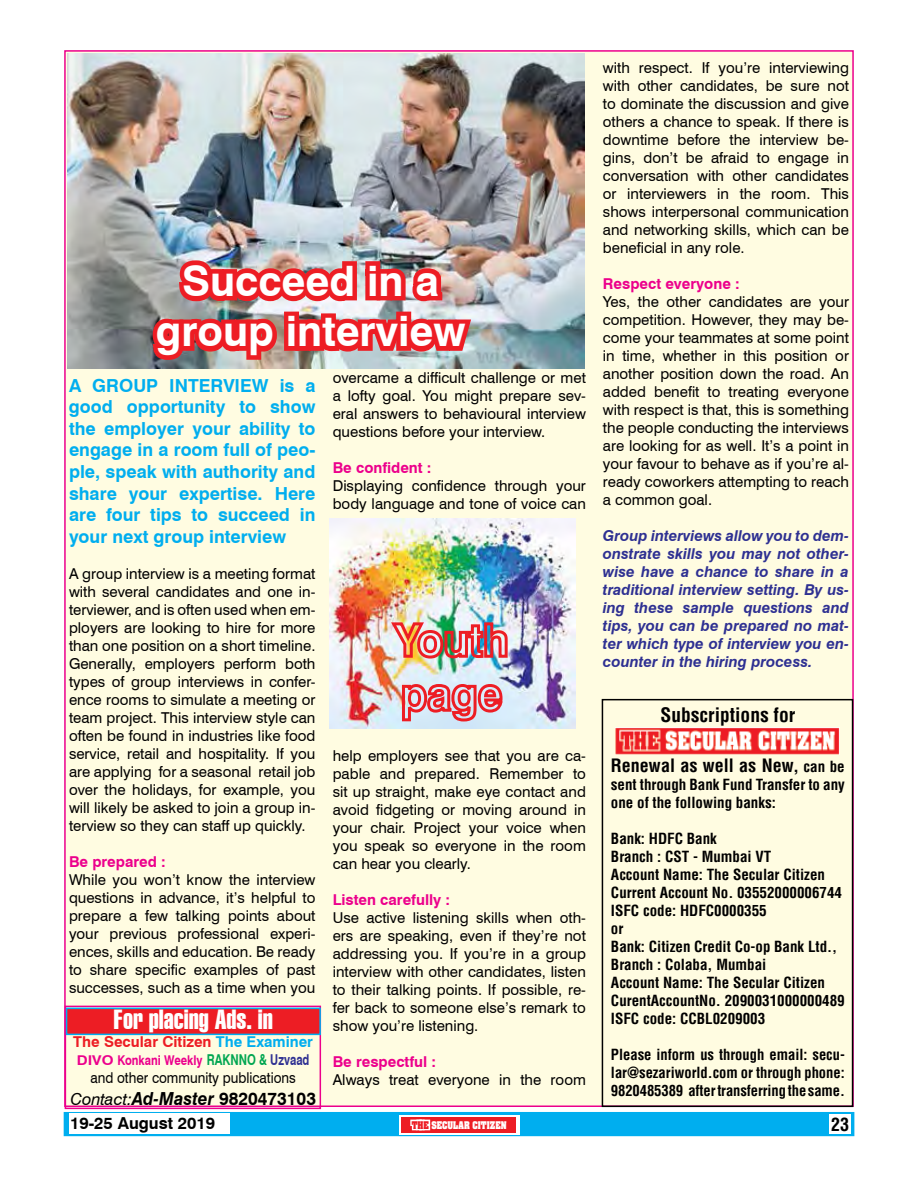
<style>
.page{position:relative;width:918px;height:1188px;background:#fff}
.page>*{position:absolute;margin:0;border:0;box-sizing:border-box;transform-origin:0 0}
.t1{font:700 42px/50.4px "Swiss 721 BT";color:#fff;text-align:center}
.t2{font:27px "Swiss 911 BT Extra Compressed";color:#fff;scale:1.1 1}
.t3{font:19.5px "Switzerland Condensed";color:#000}
.t4{font:700 18px/21.6px "Swiss 721 BT";color:#00aeef;text-align:justify}
.t5{font:700 18px "Swiss 721 BT";color:#000;scale:.95 1}
.t6{font:18px "Switzerland Condensed";color:#000}
.t7{font:700 16.5px "Swiss 721 BT";color:#000}
.t8{font:15px/18px "Swiss 721 BT";color:#000;text-align:justify}
.t9{font:15px/18px "Switzerland Condensed";color:#000}
.t10{font:italic 700 15px/18px "Swiss 721 BT";color:#2e3092;text-align:justify}
.t11{font:700 15px "Swiss 721 BT";color:#ec008c}
.t12{font:15px "Swiss 721 BT";color:#000;scale:.9 1}
.t13{font:700 15px "Swiss 721 BT";color:#ed1d24}
.t14{font:700 13.5px "Swiss 721 BT";color:#ec008c;scale:1.11 1}
.t15{font:700 9px "Aardvark";color:#fff;scale:.85 1}
.s1{color:#00aeef}
.s2{font-size:15px;color:#00a651}
.s3{font-size:15px;color:#2e3092}
.s4{font-weight:400;font-style:italic;font-size:16.5px}
.s5{font-style:italic}
.s6{font-size:15px}
.s7{color:#ed1d24}
</style>
<div class="page">
<div style="left:64px;top:1112px;width:790px;height:24px;background:#00aeef"></div>
<div style="left:829px;top:1114px;width:21px;height:20px;background:#fff"></div>
<div style="left:399px;top:1115px;width:121px;height:20px;background:#fff"></div>
<div style="left:69px;top:1114px;width:161px;height:20px;background:#fff"></div>
<div style="left:402px;top:1117px;width:114px;height:16px;background:#ed1d24"></div>
<svg style="left:410px;top:1119px;width:21px;height:12px"></svg>
<div style="left:64px;top:50px;width:790px;height:1057px;background:#fffce1;border:2px solid #ec008c"></div>
<img style="left:329px;top:519px;width:247px;height:209px">
<img style="left:389px;top:621px;width:120px;height:39px">
<svg style="left:400px;top:682px;width:105px;height:41px;background:#e095a0"></svg>
<img style="left:68px;top:53px;width:517px;height:316px">
<img style="left:145px;top:253px;width:332px;height:116px">
<div style="left:602px;top:699px;width:251px;height:408px;border:2px solid #000"></div>
<img style="left:615px;top:728px;width:224px;height:26px">
<div style="left:65px;top:1006px;width:256px;height:103px;border:2px solid #ec008c"></div>
<div style="left:66px;top:1008px;width:255px;height:27px;background:#ed1d24;border:2px solid #00aeef"></div>
<h1 class="t1" style="left:156px;top:255px;width:311px">Succeed in a group interview</h1>
<p class="t4" style="left:69px;top:374px;width:248px">A GROUP INTERVIEW is a good opportunity to show the employer your ability to engage in a room full of peo&shy;ple, speak with authority and share your expertise. Here are four tips to succeed in your next group interview</p>
<p class="t8" style="left:69px;top:564px;width:248px">A group interview is a meeting format with several candidates and one in&shy;terviewer, and is often used when em&shy;ployers are looking to hire for more than one position on a short timeline.<br>Generally, employers perform both types of group interviews in confer&shy;ence rooms to simulate a meeting or team project. This interview style can often be found in industries like food service, retail and hospitality. If you are applying for a seasonal retail job over the holidays, for example, you will likely be asked to join a group in&shy;terview so they can staff up quickly.</p>
<p class="t11" style="left:69px;top:852px;width:98px">Be prepared :</p>
<p class="t8" style="left:69px;top:870px;width:248px">While you won’t know the interview questions in advance, it’s helpful to prepare a few talking points about your previous professional experi&shy;ences, skills and education. Be ready to share specific examples of past successes, such as a time when you</p>
<h2 class="t2" style="left:114px;top:1004px;width:146px">For placing Ads. in</h2>
<p class="t13" style="left:73px;top:1033px;width:241px">The Secular Citizen <span class="s1">The Examiner</span></p>
<p class="t14" style="left:77px;top:1052px;width:211px">DIVO Konkani Weekly <span class="s2">RAKNN O &amp;</span> <span class="s3">Uzvaad</span></p>
<p class="t12" style="left:90px;top:1069px;width:230px">and other community publications</p>
<p class="t5" style="left:70px;top:1088px;width:260px"><span class="s4">Contact:</span><span class="s5">Ad-Master</span> 9820473103</p>
<p class="t8" style="left:333px;top:369px;width:255px">overcame a difficult challenge or met a lofty goal. You might prepare sev&shy;eral answers to behavioural interview questions before your interview.</p>
<p class="t11" style="left:333px;top:459px;width:100px">Be confident :</p>
<p class="t8" style="left:333px;top:477px;width:255px">Displaying confidence through your body language and tone of voice can</p>
<p class="t8" style="left:333px;top:747px;width:255px">help employers see that you are ca&shy;pable and prepared. Remember to sit up straight, make eye contact and avoid fidgeting or moving around in your chair. Project your voice when you speak so everyone in the room can hear you clearly.</p>
<p class="t11" style="left:333px;top:891px;width:119px">Listen carefully :</p>
<p class="t8" style="left:333px;top:909px;width:255px">Use active listening skills when oth&shy;ers are speaking, even if they’re not addressing you. If you’re in a group interview with other candidates, listen to their talking points. If possible, re&shy;fer back to someone else’s remark to show you’re listening.</p>
<p class="t11" style="left:333px;top:1053px;width:105px">Be respectful :</p>
<p class="t8" style="left:333px;top:1071px;width:255px">Always treat everyone in the room</p>
<p class="t8" style="left:603px;top:58px;width:248px">with respect. If you’re interviewing with other candidates, be sure not to dominate the discussion and give others a chance to speak. If there is downtime before the interview be&shy;gins, don’t be afraid to engage in conversation with other candidates or interviewers in the room. This shows interpersonal communication and networking skills, which can be beneficial in any role.</p>
<p class="t11" style="left:603px;top:274px;width:138px">Respect everyone :</p>
<p class="t8" style="left:603px;top:292px;width:248px">Yes, the other candidates are your competition. However, they may be&shy;come your teammates at some point in time, whether in this position or another position down the road. An added benefit to treating everyone with respect is that, this is something the people conducting the interviews are looking for as well. It’s a point in your favour to behave as if you’re al&shy;ready coworkers attempting to reach a common goal.</p>
<p class="t10" style="left:603px;top:526px;width:248px">Group interviews allow you to dem&shy;onstrate skills you may not other&shy;wise have a chance to share in a traditional interview setting. By us&shy;ing these sample questions and tips, you can be prepared no mat&shy;ter which type of interview you en&shy;counter in the hiring process.</p>
<h3 class="t3" style="left:661px;top:703px;width:136px">Subscriptions for</h3>
<p class="t6" style="left:611px;top:755px;width:235px">Renewal as well as New, <span class="s6">can be</span></p>
<p class="t9" style="left:611px;top:776px;width:235px">sent through Bank Fund Transfer to any one of the following banks:</p>
<p class="t9" style="left:611px;top:830px;width:235px">Bank: HDFC Bank<br>Branch : CST - Mumbai VT<br>Account Name: The Secular Citizen<br>Current Account No. 03552000006744<br>ISFC code: HDFC0000355<br>or<br>Bank: Citizen Credit Co-op Bank Ltd.,<br>Branch : Colaba, Mumbai<br>Account Name: The Secular Citizen<br>CurentAccountNo. 2090031000000489<br>ISFC code: CCBL0209003</p>
<p class="t9" style="left:611px;top:1046px;width:235px;text-align:justify">Please inform us through email: secu&shy;lar@sezariworld.com or through phone:<br>9820485389 after transferring the same.</p>
<p class="t7" style="left:70px;top:1113px;width:147px">19-25 August 2019</p>
<p class="t15" style="left:412px;top:1118px;width:113px"><span class="s7">THE</span> SECULAR CITIZEN</p>
<p class="t6" style="left:831px;top:1113px;width:19px">23</p>
</div>
